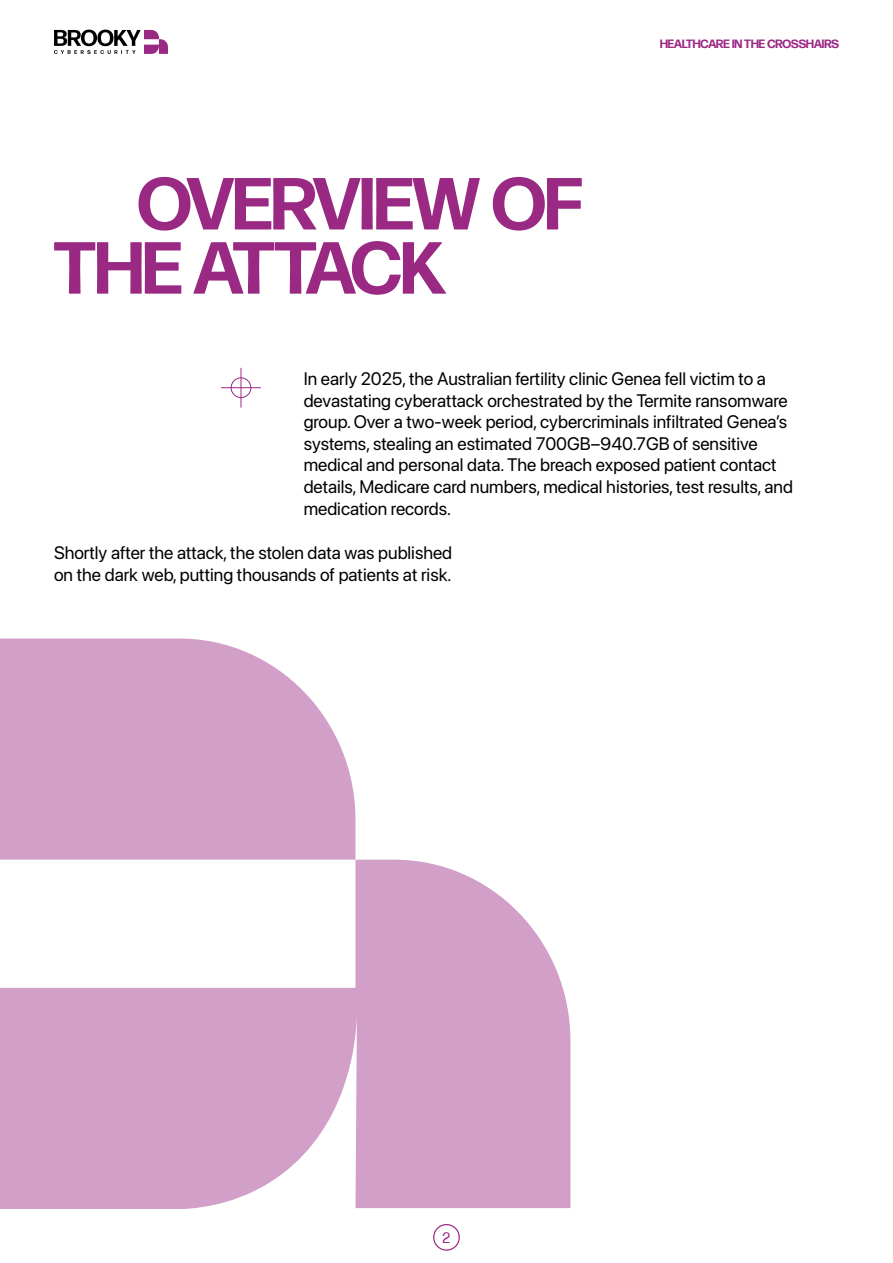
<style>
.page{position:relative;width:893px;height:1263px;background:#fff}
.page>*{position:absolute;margin:0;border:0;box-sizing:border-box;transform-origin:0 0}
.t1{font:700 73.5px/64.2px "Forma DJR Banner";color:#992982}
.t2{font:18px/21.6px "SF Pro";color:#000}
.t3{font:15px "Forma DJR Banner";color:#9c2884}
.t4{font:700 12px "Forma DJR Banner";color:#9c2884}
</style>
<div class="page">
<svg style="left:54px;top:30px;width:114px;height:24px"></svg>
<div style="left:433px;top:1224px;width:27px;height:27px;border:1px solid #9c2884;border-radius:50%"></div>
<svg style="left:0;top:638px;width:355px;height:222px;fill:#d19fc7"></svg>
<svg style="left:0;top:860px;width:570px;height:349px;fill:#d19fc7"></svg>
<div style="left:231px;top:377px;width:20px;height:21px;border:1px solid #9c2884;border-radius:50%"></div>
<hr style="left:221px;top:387px;width:40px;height:1px;background:#9c2884">
<hr style="left:241px;top:368px;width:1px;height:40px;background:#9c2884">
<h1 class="t1" style="left:54px;top:166px;width:529px;text-indent:84px">OVERVIEW OF<br>THE ATTACK</h1>
<p class="t4" style="left:660px;top:35px;width:180px">HEALTHCARE IN THE CROSSHAIRS</p>
<p class="t2" style="left:304px;top:368px;width:491px">In early 2025, the Australian fertility clinic Genea fell victim to a devastating cyberattack orchestrated by the Termite ransomware group. Over a two-week period, cybercriminals infiltrated Genea’s systems, stealing an estimated 700GB–940.7GB of sensitive medical and personal data. The breach exposed patient contact details, Medicare card numbers, medical histories, test results, and medication records.</p>
<p class="t2" style="left:54px;top:542px;width:400px">Shortly after the attack, the stolen data was published on the dark web, putting thousands of patients at risk.</p>
<p class="t3" style="left:443px;top:1227px;width:9px">2</p>
</div>
